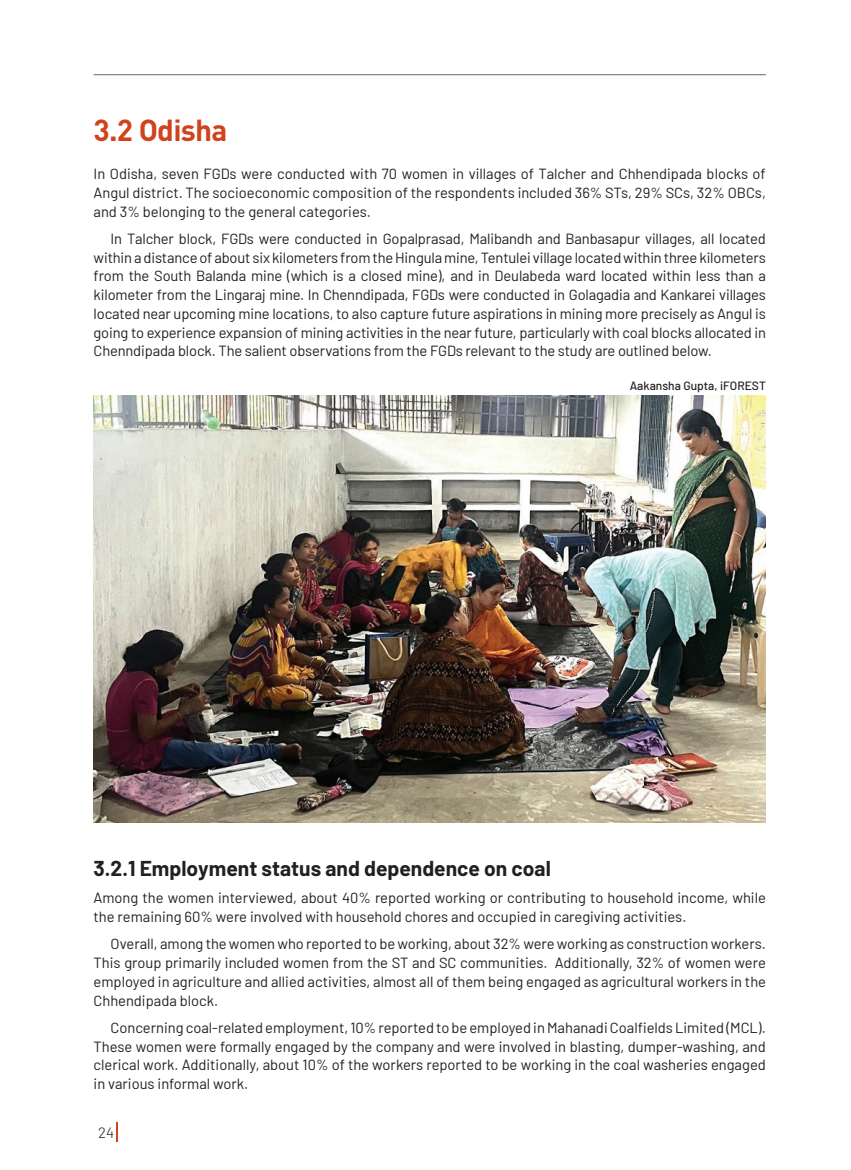
<style>
.page{position:relative;width:851px;height:1170px;background:#fff}
.page>*{position:absolute;margin:0;border:0;box-sizing:border-box;transform-origin:0 0}
.t1{font:700 30px "DIN Pro";letter-spacing:-.025em;color:#d0431c}
.t2{font:700 21px "Barlow";color:#231f20}
.t3{font:300 15px "Barlow";color:#231f20}
.t4{font:14.7px/18.8px "Barlow";color:#231f20;text-align:justify}
.t5{font:500 12px "Barlow";color:#231f20}
</style>
<div class="page">
<hr style="left:94px;top:74px;width:671px;height:1px;background:#63737b">
<svg style="left:116px;top:1122px;width:2px;height:19px"></svg>
<img style="left:94px;top:395px;width:671px;height:427px">
<h1 class="t1" style="left:94px;top:110px;width:135px">3.2 Odisha</h1>
<p class="t4" style="left:94px;top:163px;width:673px">In Odisha, seven FGDs were conducted with 70 women in villages of Talcher and Chhendipada blocks of Angul district. The socioeconomic composition of the respondents included 36% STs, 29% SCs, 32% OBCs, and 3% belonging to the general categories.</p>
<p class="t4" style="left:94px;top:228px;width:673px;text-indent:17px">In Talcher block, FGDs were conducted in Gopalprasad, Malibandh and Banbasapur villages, all located within a distance of about six kilometers from the Hingula mine, Tentulei village located within three kilometers from the South Balanda mine (which is a closed mine), and in Deulabeda ward located within less than a kilometer from the Lingaraj mine. In Chenndipada, FGDs were conducted in Golagadia and Kankarei villages located near upcoming mine locations, to also capture future aspirations in mining more precisely as Angul is going to experience expansion of mining activities in the near future, particularly with coal blocks allocated in Chenndipada block. The salient observations from the FGDs relevant to the study are outlined below.</p>
<p class="t5" style="left:629px;top:377px;width:138px">Aakansha Gupta, iFOREST</p>
<h2 class="t2" style="left:94px;top:852px;width:458px">3.2.1 Employment status and dependence on coal</h2>
<p class="t4" style="left:94px;top:887px;width:673px">Among the women interviewed, about 40% reported working or contributing to household income, while the remaining 60% were involved with household chores and occupied in caregiving activities.</p>
<p class="t4" style="left:94px;top:933px;width:673px;text-indent:17px">Overall, among the women who reported to be working, about 32% were working as construction workers.<br>This group primarily included women from the ST and SC communities. Additionally, 32% of women were employed in agriculture and allied activities, almost all of them being engaged as agricultural workers in the Chhendipada block.</p>
<p class="t4" style="left:94px;top:1016px;width:673px;text-indent:17px">Concerning coal-related employment, 10% reported to be employed in Mahanadi Coalfields Limited (MCL).<br>These women were formally engaged by the company and were involved in blasting, dumper-washing, and clerical work. Additionally, about 10% of the workers reported to be working in the coal washeries engaged in various informal work.</p>
<p class="t3" style="left:98px;top:1121px;width:18px">24</p>
</div>
